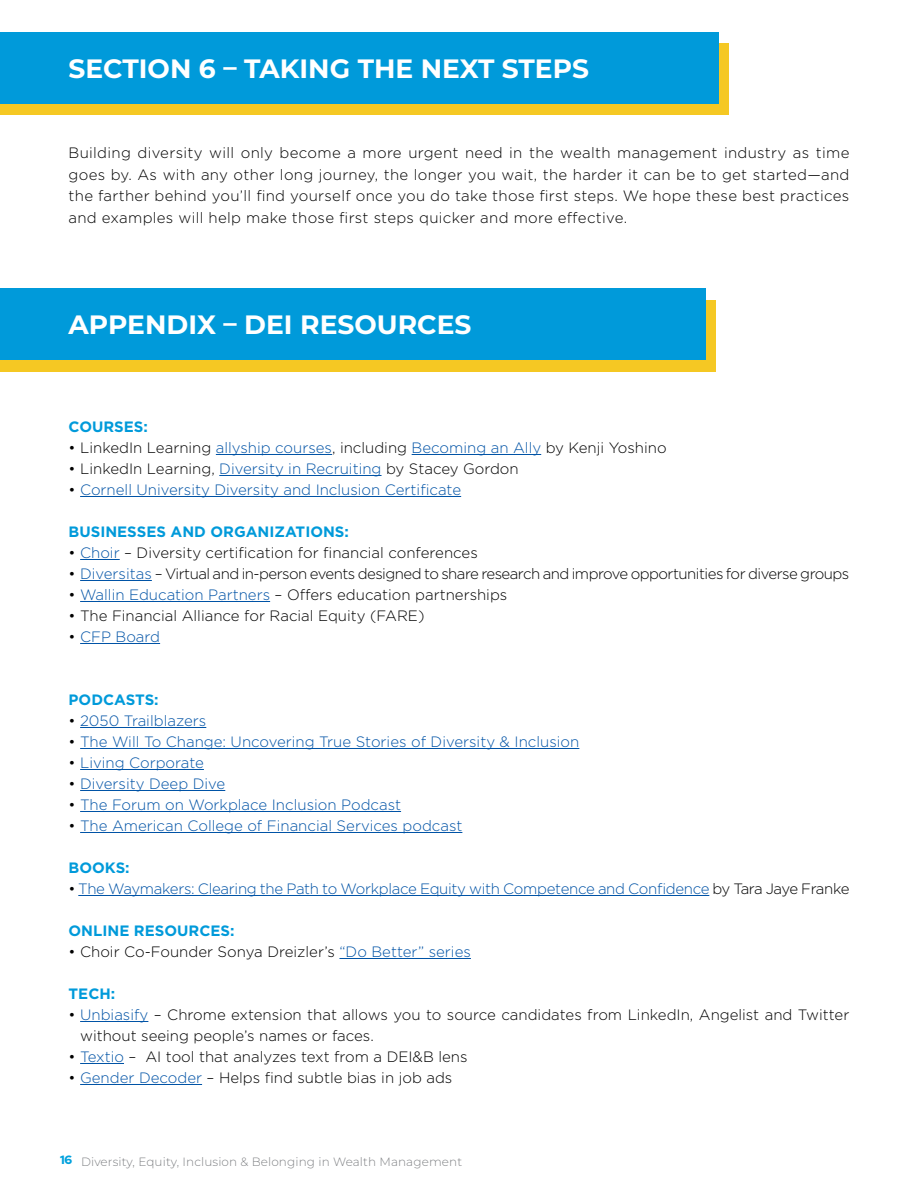
<style>
.page{position:relative;width:918px;height:1188px;background:#fff}
.page>*{position:absolute;margin:0;border:0;box-sizing:border-box;transform-origin:0 0}
.t1{font:700 26.55px "Montserrat";color:#fff}
.t2{font:300 15px/21.6px "Gotham";color:#000}
.t3{font:300 15px "Gotham";color:#0053a6}
.t4{font:300 15px "Gotham";letter-spacing:-.035em;color:#000}
.t5{font:300 15px "Gotham";letter-spacing:-.02em;color:#0053a6}
.t6{font:700 15px "Gotham";color:#009ada}
.t7{font:300 12px "Montserrat";letter-spacing:.01em;color:#808285}
.s1{color:#0053a6}
.s2{color:#000}
.s3{font-family:"Red Hat Display";font-weight:900;color:#00a1dd}
</style>
<div class="page">
<hr style="left:216px;top:454px;width:116px;height:1px;background:#0053a6">
<hr style="left:412px;top:454px;width:129px;height:1px;background:#0053a6">
<hr style="left:219px;top:475px;width:163px;height:1px;background:#0053a6">
<hr style="left:80px;top:496px;width:381px;height:1px;background:#0053a6">
<hr style="left:80px;top:559px;width:40px;height:1px;background:#0053a6">
<hr style="left:80px;top:580px;width:72px;height:1px;background:#0053a6">
<hr style="left:80px;top:601px;width:190px;height:1px;background:#0053a6">
<hr style="left:80px;top:643px;width:80px;height:1px;background:#0053a6">
<hr style="left:80px;top:727px;width:126px;height:1px;background:#0053a6">
<hr style="left:80px;top:748px;width:499px;height:1px;background:#0053a6">
<hr style="left:80px;top:769px;width:124px;height:1px;background:#0053a6">
<hr style="left:80px;top:790px;width:145px;height:1px;background:#0053a6">
<hr style="left:80px;top:811px;width:321px;height:1px;background:#0053a6">
<hr style="left:80px;top:832px;width:382px;height:1px;background:#0053a6">
<hr style="left:78px;top:895px;width:631px;height:1px;background:#0053a6">
<hr style="left:339px;top:958px;width:132px;height:1px;background:#0053a6">
<hr style="left:80px;top:1021px;width:68px;height:1px;background:#0053a6">
<hr style="left:80px;top:1063px;width:44px;height:1px;background:#0053a6">
<hr style="left:80px;top:1084px;width:122px;height:1px;background:#0053a6">
<div style="left:0;top:300px;width:716px;height:71px;background:#f5c823"></div>
<div style="left:0;top:289px;width:705px;height:71px;background:#009ada"></div>
<div style="left:0;top:44px;width:729px;height:71px;background:#f5c823"></div>
<div style="left:0;top:33px;width:718px;height:71px;background:#009ada"></div>
<h1 class="t1" style="left:69px;top:51px;width:522px">SECTION 6 – TAKING THE NEXT STEPS</h1>
<p class="t2" style="left:69px;top:142px;width:782px;text-align:justify">Building diversity will only become a more urgent need in the wealth management industry as time goes by. As with any other long journey, the longer you wait, the harder it can be to get started—and the farther behind you’ll find yourself once you do take those first steps. We hope these best practices and examples will help make those first steps quicker and more effective.</p>
<h1 class="t1" style="left:69px;top:307px;width:404px">APPENDIX – DEI RESOURCES</h1>
<p class="t6" style="left:69px;top:417px;width:81px">COURSES:</p>
<p class="t2" style="left:69px;top:436px;width:600px">• LinkedIn Learning <span class="s1">allyship courses</span>, including <span class="s1">Becoming an Ally</span> by Kenji Yoshino</p>
<p class="t2" style="left:69px;top:457px;width:452px">• LinkedIn Learning, <span class="s1">Diversity in Recruiting</span> by Stacey Gordon</p>
<p class="t3" style="left:69px;top:480px;width:394px"><span class="s2">•</span> Cornell University Diversity and Inclusion Certificate</p>
<p class="t6" style="left:69px;top:522px;width:282px">BUSINESSES AND ORGANIZATIONS:</p>
<p class="t2" style="left:69px;top:541px;width:411px">• <span class="s1">Choir</span> – Diversity certification for financial conferences</p>
<p class="t4" style="left:69px;top:564px;width:782px">• <span class="s1">Diversitas</span> – Virtual and in-person events designed to share research and improve opportunities for diverse groups</p>
<p class="t2" style="left:69px;top:583px;width:440px">• <span class="s1">Wallin Education Partners</span> – Offers education partnerships</p>
<p class="t2" style="left:69px;top:604px;width:357px">• The Financial Alliance for Racial Equity (FARE)</p>
<p class="t3" style="left:69px;top:627px;width:93px"><span class="s2">•</span> CFP Board</p>
<p class="t6" style="left:69px;top:690px;width:92px">PODCASTS:</p>
<p class="t3" style="left:69px;top:711px;width:139px"><span class="s2">•</span> 2050 Trailblazers</p>
<p class="t3" style="left:69px;top:732px;width:512px"><span class="s2">•</span> The Will To Change: Uncovering True Stories of Diversity &amp; Inclusion</p>
<p class="t3" style="left:69px;top:753px;width:137px"><span class="s2">•</span> Living Corporate</p>
<p class="t3" style="left:69px;top:774px;width:158px"><span class="s2">•</span> Diversity Deep Dive</p>
<p class="t3" style="left:69px;top:795px;width:334px"><span class="s2">•</span> The Forum on Workplace Inclusion Podcast</p>
<p class="t3" style="left:69px;top:816px;width:395px"><span class="s2">•</span> The American College of Financial Services podcast</p>
<p class="t6" style="left:69px;top:858px;width:63px">BOOKS:</p>
<p class="t5" style="left:69px;top:879px;width:782px"><span class="s2">•</span> The Waymakers: Clearing the Path to Workplace Equity with Competence and Confidence <span class="s2">by Tara Jaye Franke</span></p>
<p class="t6" style="left:69px;top:921px;width:167px">ONLINE RESOURCES:</p>
<p class="t2" style="left:69px;top:940px;width:404px">• Choir Co-Founder Sonya Dreizler’s <span class="s1">“Do Better” series</span></p>
<p class="t6" style="left:69px;top:984px;width:48px">TECH:</p>
<p class="t2" style="left:80px;top:1004px;width:771px;line-height:21px;text-indent:-12px">• <span class="s1">Unbiasify</span> – Chrome extension that allows you to source candidates from LinkedIn, Angelist and Twitter without seeing people’s names or faces.</p>
<p class="t2" style="left:69px;top:1045px;width:400px">• <span class="s1">Textio</span> – AI tool that analyzes text from a DEI&amp;B lens</p>
<p class="t2" style="left:69px;top:1066px;width:385px">• <span class="s1">Gender Decoder</span> – Helps find subtle bias in job ads</p>
<p class="t7" style="left:60px;top:1153px;width:404px"><span class="s3">16</span> Diversity, Equity, Inclusion &amp; Belonging in Wealth Management</p>
</div>
